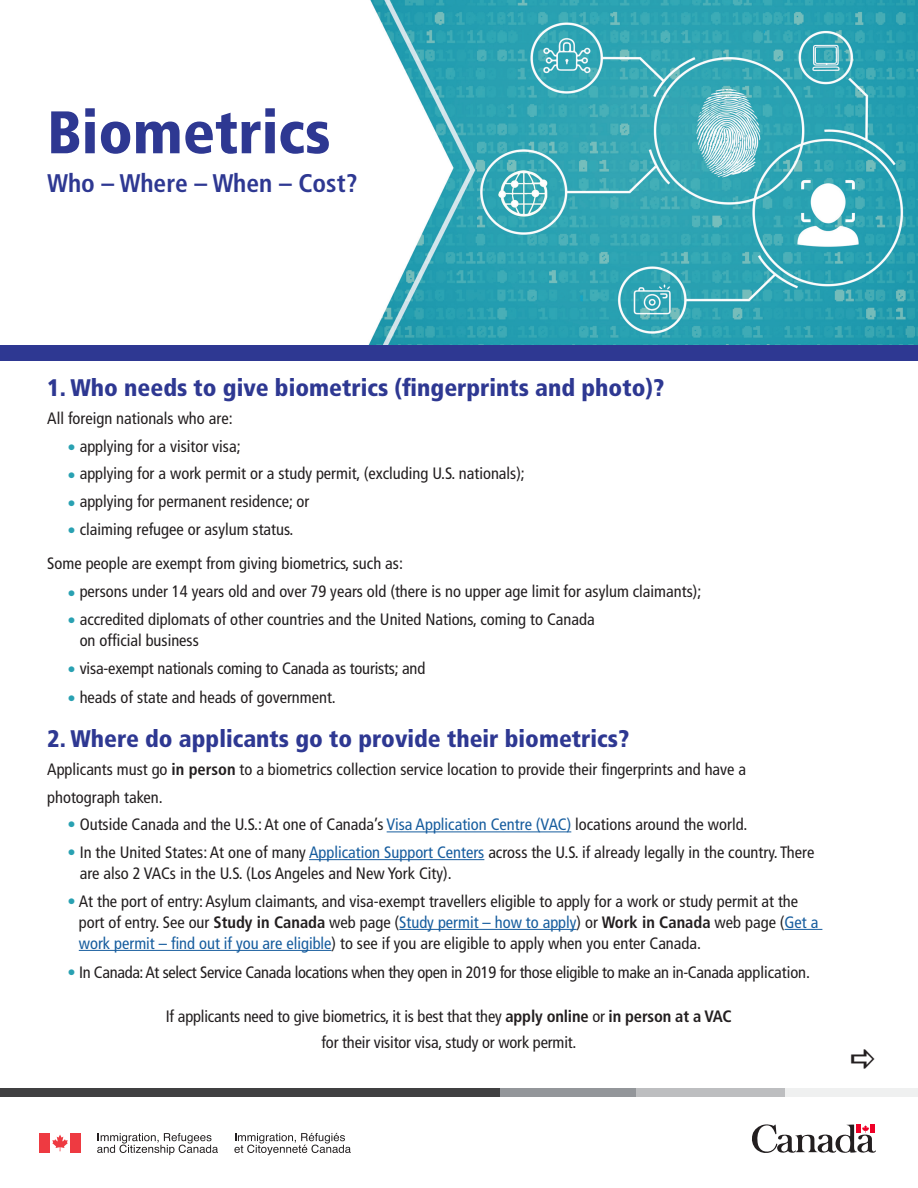
<style>
.page{position:relative;width:918px;height:1188px;background:#fff}
.page>*{position:absolute;margin:0;border:0;box-sizing:border-box;transform-origin:0 0}
.t1{font:900 condensed 60px "Frutiger";color:#2e3892}
.t2{font:700 condensed 25.5px "Frutiger";color:#2e3892}
.SUB1{font:900 condensed 24px "Frutiger";color:#2e3892}
.Bullet{font:condensed 16.5px/21px "Frutiger";color:#231f20}
.SUB2{font:condensed 16.5px "Frutiger";color:#231f20}
.Bullet-2{font:condensed 16.5px "Frutiger";letter-spacing:-.02em;color:#231f20}
.s1{color:#29a1b2}
.s2{font-weight:700}
.s3{color:#175d9e}
</style>
<div class="page">
<img style="left:368px;top:0;width:550px;height:345px">
<div style="left:40px;top:1133px;width:10px;height:20px;background:#ee3a41"></div>
<svg style="left:52px;top:1135px;width:16px;height:16px"></svg>
<div style="left:70px;top:1133px;width:10px;height:20px;background:#ee3a41"></div>
<svg style="left:97px;top:1133px;width:121px;height:22px"></svg>
<svg style="left:234px;top:1133px;width:117px;height:22px"></svg>
<svg style="left:752px;top:1124px;width:124px;height:29px"></svg>
<div style="left:856px;top:1125px;width:5px;height:8px;background:#ef0027"></div>
<div style="left:870px;top:1125px;width:5px;height:8px;background:#ef0027"></div>
<div style="left:0;top:345px;width:918px;height:15px;background:#2e3892"></div>
<div style="left:563px;top:1088px;width:355px;height:9px;background:#eff0f0"></div>
<div style="left:422px;top:1088px;width:363px;height:9px;background:#bdbec0"></div>
<div style="left:273px;top:1088px;width:363px;height:9px;background:#93969a"></div>
<div style="left:0;top:1088px;width:500px;height:9px;background:#404041"></div>
<hr style="left:387px;top:831px;width:184px;height:1px;background:#175d9e">
<hr style="left:309px;top:859px;width:175px;height:1px;background:#175d9e">
<hr style="left:399px;top:929px;width:178px;height:1px;background:#175d9e">
<hr style="left:785px;top:929px;width:37px;height:1px;background:#175d9e">
<hr style="left:79px;top:950px;width:253px;height:1px;background:#175d9e">
<p class="t1" style="left:47px;top:96px;width:285px">Biometrics</p>
<p class="t2" style="left:47px;top:168px;width:312px">Who – Where – When – Cost?</p>
<p class="SUB1" style="left:47px;top:373px;width:618px">1. Who needs to give biometrics (fingerprints and photo)?</p>
<p class="SUB2" style="left:47px;top:408px;width:187px">All foreign nationals who are:</p>
<p class="Bullet" style="left:68px;top:435px;width:175px"><span class="s1">•</span> applying for a visitor visa;</p>
<p class="Bullet" style="left:68px;top:463px;width:459px"><span class="s1">•</span> applying for a work permit or a study permit, (excluding U.S. nationals);</p>
<p class="Bullet" style="left:68px;top:491px;width:243px"><span class="s1">•</span> applying for permanent residence; or</p>
<p class="Bullet" style="left:68px;top:519px;width:227px"><span class="s1">•</span> claiming refugee or asylum status.</p>
<p class="SUB2" style="left:47px;top:554px;width:357px">Some people are exempt from giving biometrics, such as:</p>
<p class="Bullet" style="left:68px;top:581px;width:635px"><span class="s1">•</span> persons under 14 years old and over 79 years old (there is no upper age limit for asylum claimants);</p>
<p class="Bullet" style="left:80px;top:609px;width:516px;text-indent:-12px"><span class="s1">•</span> accredited diplomats of other countries and the United Nations, coming to Canada on official business</p>
<p class="Bullet" style="left:68px;top:657px;width:359px"><span class="s1">•</span> visa-exempt nationals coming to Canada as tourists; and</p>
<p class="Bullet" style="left:68px;top:687px;width:270px"><span class="s1">•</span> heads of state and heads of government.</p>
<p class="SUB1" style="left:47px;top:724px;width:584px">2. Where do applicants go to provide their biometrics?</p>
<p class="SUB2" style="left:47px;top:759px;width:700px">Applicants must go <span class="s2">in person</span> to a biometrics collection service location to provide their fingerprints and have a</p>
<p class="SUB2" style="left:47px;top:787px;width:117px">photograph taken.</p>
<p class="Bullet" style="left:68px;top:814px;width:682px"><span class="s1">•</span> Outside Canada and the U.S.: At one of Canada’s <span class="s3">Visa Application Centre (VAC)</span> locations around the world.</p>
<p class="Bullet" style="left:80px;top:842px;width:736px;text-indent:-12px"><span class="s1">•</span> In the United States: At one of many <span class="s3">Application Support Centers</span> across the U.S. if already legally in the country. There are also 2 VACs in the U.S. (Los Angeles and New York City).</p>
<p class="Bullet" style="left:79px;top:891px;width:741px;text-indent:-11px"><span class="s1">•</span> At the port of entry: Asylum claimants, and visa-exempt travellers eligible to apply for a work or study permit at the port of entry. See our <span class="s2">Study in Canada</span> web page (<span class="s3">Study permit – how to apply</span>) or <span class="s2">Work in Canada</span> web page (<span class="s3">Get a work permit – find out if you are eligible</span>) to see if you are eligible to apply when you enter Canada.</p>
<p class="Bullet-2" style="left:68px;top:963px;width:744px"><span class="s1">•</span> In Canada: At select Service Canada locations when they open in 2019 for those eligible to make an in-Canada application.</p>
<p class="SUB2" style="left:166px;top:1007px;width:567px">If applicants need to give biometrics, it is best that they <span class="s2">apply online</span> or <span class="s2">in person at a VAC</span></p>
<p class="SUB2" style="left:322px;top:1033px;width:257px">for their visitor visa, study or work permit.</p>
</div>
